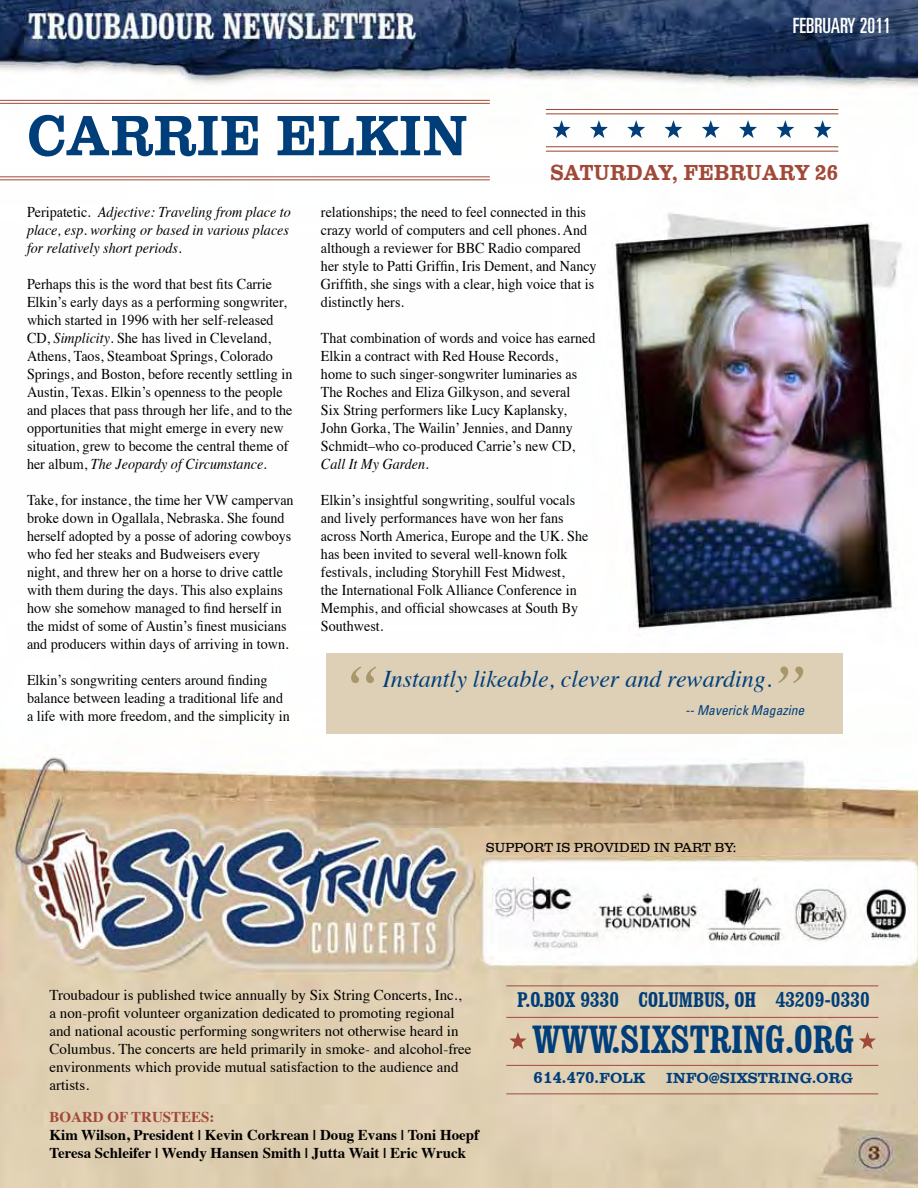
<style>
.page{position:relative;width:918px;height:1188px;background:#fff}
.page>*{position:absolute;margin:0;border:0;box-sizing:border-box;transform-origin:0 0}
.t1{font:italic 72px "Times";color:#a9976b}
.t2{font:58.8px "Clarendon";color:#003e7a;scale:.9 1}
.t3{font:700 condensed 39px "Clarendon BT";color:#003e7a}
.t4{font:italic 24px "Times";color:#003e7a}
.t5{font:22.35px "Clarendon";color:#a14938;scale:.9 1}
.t6{font:700 condensed 21px "Clarendon BT";color:#003e7a}
.t7{font:ultra-condensed 21px "Univers";color:#fff}
.t8{font:16.5px "Clarendon";color:#003e7a}
.t9{font:15px/18px "Times";color:#000;scale:.94 1}
.t10{font:15px/18px "Times";color:#000}
.t11{font:italic 15px/18px "Times";color:#000;scale:.94 1}
.t12{font:700 15px/18px "Times";color:#000}
.t13{font:15px "Clarendon";color:#003e7a}
.t14{font:700 15px "Times";color:#a14938}
.t15{font:13.5px "Clarendon T Ligh";color:#000}
.t16{font:italic condensed 13.5px "Univers";color:#003e7a}
.s1{font-style:normal}
.s2{font-style:italic}
.s3{font-size:15px}
</style>
<div class="page">
<img style="left:0;top:0;width:918px;height:1188px">
<svg style="left:509px;top:1032px;width:18px;height:17px"></svg>
<svg style="left:859px;top:1032px;width:17px;height:17px"></svg>
<hr style="left:506px;top:1094px;width:372px;height:1px;background:#a14938">
<hr style="left:506px;top:986px;width:372px;height:1px;background:#a14938">
<hr style="left:506px;top:1017px;width:372px;height:1px;background:#a14938">
<hr style="left:506px;top:1065px;width:372px;height:1px;background:#a14938">
<div style="left:327px;top:653px;width:516px;height:81px;background:#ddd0b6"></div>
<hr style="left:546px;top:113px;width:292px;height:1px;background:#a14938">
<hr style="left:546px;top:109px;width:292px;height:1px;background:#a14938">
<hr style="left:546px;top:151px;width:292px;height:1px;background:#a14938">
<hr style="left:546px;top:146px;width:292px;height:1px;background:#a14938">
<svg style="left:553px;top:120px;width:18px;height:18px"></svg>
<svg style="left:590px;top:120px;width:18px;height:18px"></svg>
<svg style="left:627px;top:120px;width:18px;height:18px"></svg>
<svg style="left:664px;top:120px;width:18px;height:18px"></svg>
<svg style="left:702px;top:120px;width:18px;height:18px"></svg>
<svg style="left:739px;top:120px;width:18px;height:18px"></svg>
<svg style="left:776px;top:120px;width:18px;height:18px"></svg>
<svg style="left:814px;top:120px;width:18px;height:18px"></svg>
<hr style="left:0;top:179px;width:490px;height:1px;background:#a14938">
<hr style="left:0;top:176px;width:490px;height:1px;background:#a14938">
<hr style="left:0;top:103px;width:490px;height:1px;background:#a14938">
<hr style="left:0;top:100px;width:490px;height:1px;background:#a14938">
<h2 class="t2" style="left:27px;top:103px;width:491px">CARRIE ELKIN</h2>
<h3 class="t7" style="left:793px;top:13px;width:100px">FEBRUARY 2011</h3>
<h3 class="t5" style="left:550px;top:160px;width:321px">SATURDAY, FEBRUARY 26</h3>
<p class="t11" style="left:27px;top:202px;width:282px"><span class="s1">Peripatetic.</span> Adjective: Traveling from place to place, esp. working or based in various places for relatively short periods.</p>
<p class="t9" style="left:27px;top:274px;width:284px">Perhaps this is the word that best fits Carrie Elkin’s early days as a performing songwriter, which started in 1996 with her self-released CD, <span class="s2">Simplicity</span>. She has lived in Cleveland, Athens, Taos, Steamboat Springs, Colorado Springs, and Boston, before recently settling in Austin, Texas. Elkin’s openness to the people and places that pass through her life, and to the opportunities that might emerge in every new situation, grew to become the central theme of her album, <span class="s2">The Jeopardy of Circumstance.</span></p>
<p class="t9" style="left:27px;top:490px;width:285px">Take, for instance, the time her VW campervan broke down in Ogallala, Nebraska. She found herself adopted by a posse of adoring cowboys who fed her steaks and Budweisers every night, and threw her on a horse to drive cattle with them during the days. This also explains how she somehow managed to find herself in the midst of some of Austin’s finest musicians and producers within days of arriving in town.</p>
<p class="t9" style="left:27px;top:670px;width:281px">Elkin’s songwriting centers around finding balance between leading a traditional life and a life with more freedom, and the simplicity in</p>
<p class="t9" style="left:321px;top:202px;width:295px">relationships; the need to feel connected in this crazy world of computers and cell phones. And although a reviewer for BBC Radio compared her style to Patti Griffin, Iris Dement, and Nancy Griffith, she sings with a clear, high voice that is distinctly hers.</p>
<p class="t9" style="left:321px;top:328px;width:294px">That combination of words and voice has earned Elkin a contract with Red House Records,<br>home to such singer-songwriter luminaries as The Roches and Eliza Gilkyson, and several<br>Six String performers like Lucy Kaplansky, John Gorka, The Wailin’ Jennies, and Danny Schmidt–who co-produced Carrie’s new CD,</p>
<p class="t11" style="left:321px;top:454px;width:116px">Call It My Garden.</p>
<p class="t9" style="left:321px;top:490px;width:286px">Elkin’s insightful songwriting, soulful vocals and lively performances have won her fans across North America, Europe and the UK. She has been invited to several well-known folk festivals, including Storyhill Fest Midwest,<br>the International Folk Alliance Conference in Memphis, and official showcases at South By Southwest.</p>
<h1 class="t1" style="left:339px;top:627px;width:42px">“</h1>
<h3 class="t4" style="left:383px;top:658px;width:390px">Instantly likeable, clever and rewarding.</h3>
<h1 class="t1" style="left:768px;top:627px;width:42px">”</h1>
<p class="t16" style="left:685px;top:702px;width:121px">-- Maverick Magazine</p>
<p class="t15" style="left:486px;top:840px;width:252px">SUPPORT IS PROVIDED IN PART BY:</p>
<p class="t10" style="left:50px;top:985px;width:424px">Troubadour is published twice annually by Six String Concerts, Inc., a non-profit volunteer organization dedicated to promoting regional and national acoustic performing songwriters not otherwise heard in Columbus. The concerts are held primarily in smoke- and alcohol-free environments which provide mutual satisfaction to the audience and artists.</p>
<p class="t14" style="left:50px;top:1103px;width:167px">Board of Trustees:</p>
<p class="t12" style="left:50px;top:1125px;width:432px">Kim Wilson, President | Kevin Corkrean | Doug Evans | Toni Hoepf<br>Teresa Schleifer | Wendy Hansen Smith | Jutta Wait | Eric Wruck</p>
<h3 class="t6" style="left:517px;top:987px;width:354px">P.O.BOX 9330 COLUMBUS, OH 43209-0330</h3>
<h3 class="t3" style="left:533px;top:1016px;width:323px">WWW.SIXSTRING.ORG</h3>
<p class="t8" style="left:534px;top:1068px;width:113px">614.470.<span class="s3">FOLK</span></p>
<p class="t13" style="left:666px;top:1070px;width:189px">INFO@SIXSTRING.ORG</p>
</div>
